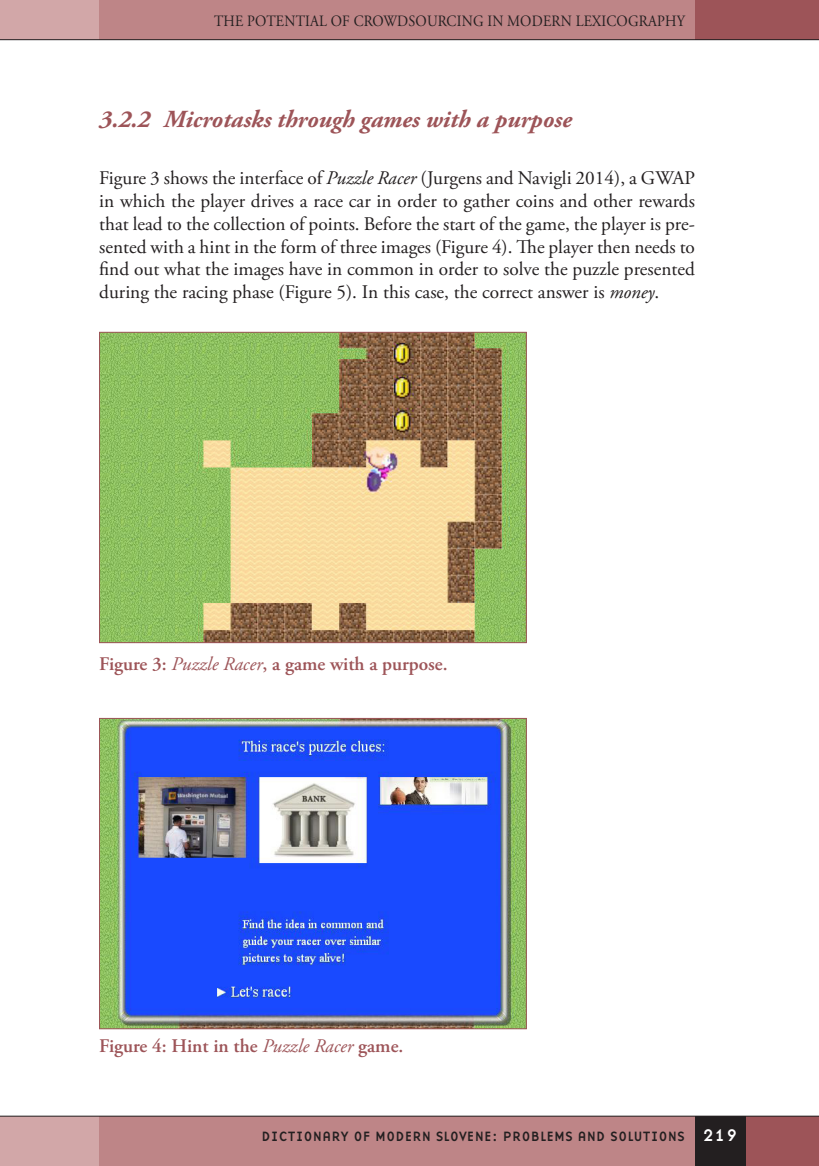
<style>
.page{position:relative;width:819px;height:1166px;background:#fff}
.page>*{position:absolute;margin:0;border:0;box-sizing:border-box;transform-origin:0 0}
.R_Naslov_-_Tretja_ra{font:italic 700 24.5px "Adobe Garamond Pro";color:#9d5458}
.t1{font:19.25px/22.8px "Adobe Garamond Pro";color:#231f20;text-align:justify}
.Tabele_in_slike_nasl{font:600 19.25px "Adobe Garamond Pro";color:#9d5458}
.t2{font:15.75px "Adobe Garamond Pro";letter-spacing:.015em;color:#231f20;scale:.9 1}
.t3{font:14px "Base Nine";color:#231f20}
.s1{font-style:italic}
.s2{font-weight:400;font-style:italic}
.s3{font-size:17.5px;color:#fff}
</style>
<div class="page">
<div style="left:99px;top:0;width:596px;height:40px;background:#be8587"></div>
<div style="left:74px;top:1116px;width:620px;height:50px;background:#be8587"></div>
<div style="left:0;top:1116px;width:99px;height:50px;background:#d2a7a8"></div>
<div style="left:0;top:0;width:99px;height:40px;background:#d2a7a8"></div>
<div style="left:745px;top:1116px;width:74px;height:50px;background:#9d5458"></div>
<div style="left:694px;top:1116px;width:51px;height:50px;background:#231f20"></div>
<div style="left:694px;top:0;width:125px;height:40px;background:#9d5458"></div>
<hr style="left:0;top:39px;width:819px;height:1px;background:#231f20">
<hr style="left:0;top:1116px;width:819px;height:1px;background:#231f20">
<img style="left:101px;top:334px;width:423px;height:307px">
<div style="left:99px;top:332px;width:427px;height:311px;border:1px solid #9d5458"></div>
<img style="left:101px;top:720px;width:423px;height:307px">
<div style="left:99px;top:718px;width:427px;height:311px;border:1px solid #9d5458"></div>
<p class="t2" style="left:214px;top:11px;width:524px">THE POTENTIAL OF CROWDSOURCING IN MODERN LEXICOGRAPHY</p>
<p class="R_Naslov_-_Tretja_ra" style="left:99px;top:105px;width:474px">3.2.2 Microtasks through games with a purpose</p>
<p class="t1" style="left:99px;top:168px;width:597px">Figure 3 shows the interface of <span class="s1">Puzzle Racer</span> (Jurgens and Navigli 2014), a GWAP in which the player drives a race car in order to gather coins and other rewards that lead to the collection of points. Before the start of the game, the player is pre&shy;sented with a hint in the form of three images (Figure 4). The player then needs to find out what the images have in common in order to solve the puzzle presented during the racing phase (Figure 5). In this case, the correct answer is <span class="s1">money</span>.</p>
<p class="Tabele_in_slike_nasl" style="left:99px;top:652px;width:350px">Figure 3: <span class="s2">Puzzle Racer</span>, a game with a purpose.</p>
<p class="Tabele_in_slike_nasl" style="left:99px;top:1034px;width:306px">Figure 4: Hint in the <span class="s2">Puzzle Racer</span> game.</p>
<p class="t3" style="left:261px;top:1126px;width:477px">DICTIONARY OF MODERN SLOVENE: PROBLEMS AND SOLUTIONS <span class="s3">219</span></p>
</div>
